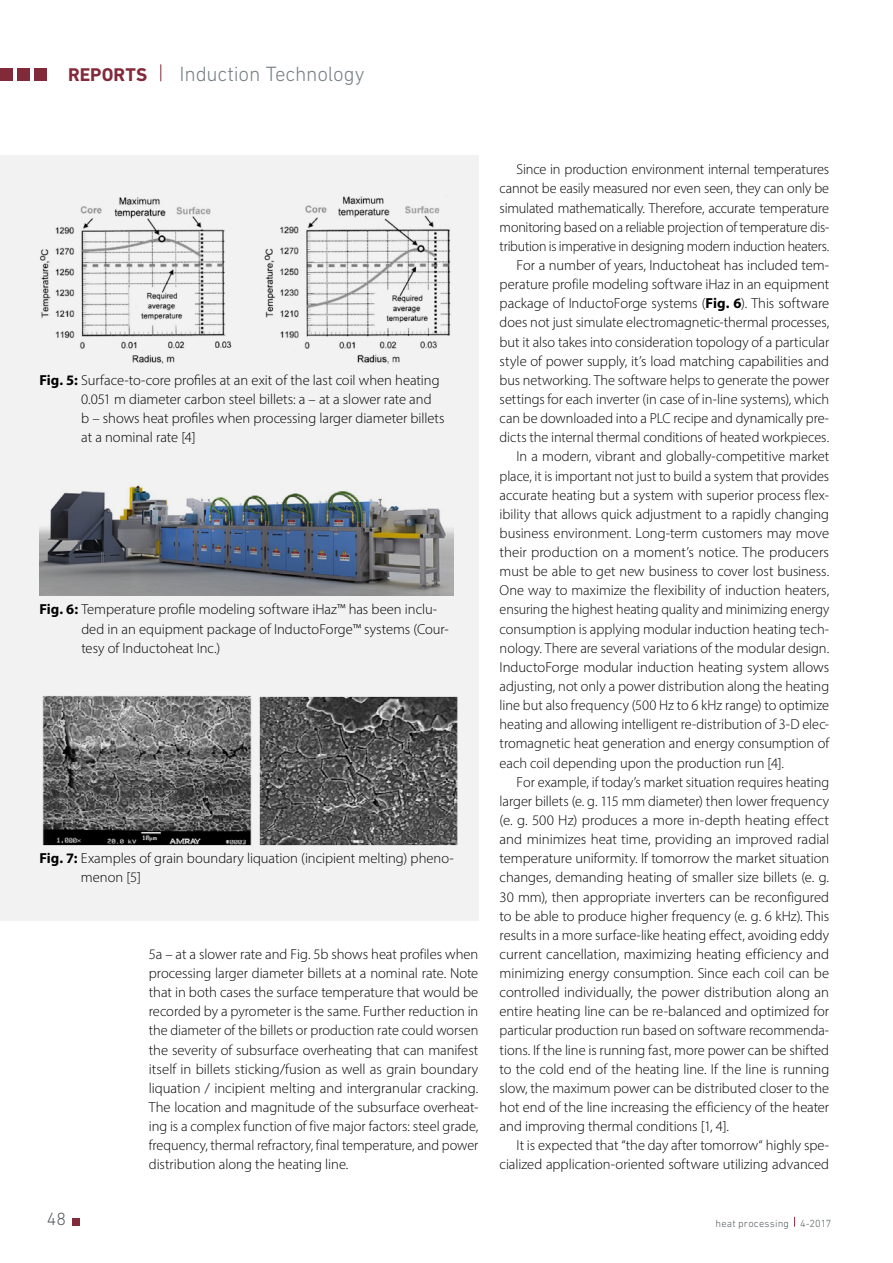
<style>
.page{position:relative;width:893px;height:1263px;background:#fff}
.page>*{position:absolute;margin:0;border:0;box-sizing:border-box;transform-origin:0 0}
.t1{font:300 21px "DIN Next LT Pro";letter-spacing:-.01em;color:#778186}
.t2{font:700 18.75px "DIN Next LT Pro";letter-spacing:.005em;color:#822a3a}
.t3{font:300 18px "DIN Next LT Pro";color:#575e62}
.T_Fliesstext_Einzug{font:300 14.55px/19.2px "Myriad Pro";letter-spacing:-.005em;color:#000;text-align:justify}
.T_Bildunterschrift{font:300 14.55px/19.2px "Myriad Pro";letter-spacing:-.005em;color:#000}
.t4{font:300 10.5px "DIN Next LT Pro";letter-spacing:.02em;color:#575e62}
.s1{font-weight:700}
</style>
<div class="page">
<div style="left:0;top:68px;width:13px;height:13px;background:#822a3a"></div>
<div style="left:17px;top:68px;width:13px;height:13px;background:#822a3a"></div>
<div style="left:34px;top:68px;width:13px;height:13px;background:#822a3a"></div>
<div style="left:72px;top:1218px;width:7px;height:7px;background:#822a3a"></div>
<svg style="left:160px;top:64px;width:1px;height:17px"></svg>
<div style="left:0;top:155px;width:478px;height:766px;background:#f2f2f2"></div>
<img style="left:40px;top:197px;width:192px;height:167px">
<img style="left:264px;top:196px;width:187px;height:168px">
<img style="left:39px;top:485px;width:414px;height:110px">
<img style="left:42px;top:695px;width:416px;height:151px">
<p class="t2" style="left:68px;top:63px;width:81px">REPORTS</p>
<h1 class="t1" style="left:180px;top:61px;width:186px">Induction Technology</h1>
<p class="T_Bildunterschrift" style="left:81px;top:370px;width:365px;text-indent:-42px"><span class="s1">Fig. 5:</span> Surface-to-core profiles at an exit of the last coil when heating 0.051 m diameter carbon steel billets: a – at a slower rate and<br>b – shows heat profiles when processing larger diameter billets at a nominal rate [4]</p>
<p class="T_Bildunterschrift" style="left:81px;top:600px;width:369px;text-indent:-42px"><span class="s1">Fig. 6:</span> Temperature profile modeling software iHaz™ has been inclu&shy;ded in an equipment package of InductoForge™ systems (Cour&shy;tesy of Inductoheat Inc.)</p>
<p class="T_Bildunterschrift" style="left:81px;top:849px;width:374px;text-indent:-42px"><span class="s1">Fig. 7:</span> Examples of grain boundary liquation (incipient melting) pheno&shy;menon [5]</p>
<p class="T_Fliesstext_Einzug" style="left:149px;top:944px;width:331px">5a – at a slower rate and Fig. 5b shows heat profiles when processing larger diameter billets at a nominal rate. Note that in both cases the surface temperature that would be recorded by a pyrometer is the same. Further reduction in the diameter of the billets or production rate could worsen the severity of subsurface overheating that can manifest itself in billets sticking/fusion as well as grain boundary liquation / incipient melting and intergranular cracking.<br>The location and magnitude of the subsurface overheat&shy;ing is a complex function of five major factors: steel grade, frequency, thermal refractory, final temperature, and power distribution along the heating line.</p>
<p class="T_Fliesstext_Einzug" style="left:500px;top:160px;width:331px;text-indent:17px">Since in production environment internal temperatures cannot be easily measured nor even seen, they can only be simulated mathematically. Therefore, accurate temperature monitoring based on a reliable projection of temperature dis&shy;tribution is imperative in designing modern induction heaters.</p>
<p class="T_Fliesstext_Einzug" style="left:500px;top:255px;width:331px;text-indent:17px">For a number of years, Inductoheat has included tem&shy;perature profile modeling software iHaz in an equipment package of InductoForge systems (<span class="s1">Fig. 6</span>). This software does not just simulate electromagnetic-thermal processes, but it also takes into consideration topology of a particular style of power supply, it’s load matching capabilities and bus networking. The software helps to generate the power settings for each inverter (in case of in-line systems), which can be downloaded into a PLC recipe and dynamically pre&shy;dicts the internal thermal conditions of heated workpieces.</p>
<p class="T_Fliesstext_Einzug" style="left:500px;top:447px;width:331px;text-indent:17px">In a modern, vibrant and globally-competitive market place, it is important not just to build a system that provides accurate heating but a system with superior process flex&shy;ibility that allows quick adjustment to a rapidly changing business environment. Long-term customers may move their production on a moment’s notice. The producers must be able to get new business to cover lost business.<br>One way to maximize the flexibility of induction heaters, ensuring the highest heating quality and minimizing energy consumption is applying modular induction heating tech&shy;nology. There are several variations of the modular design.<br>InductoForge modular induction heating system allows adjusting, not only a power distribution along the heating line but also frequency (500 Hz to 6 kHz range) to optimize heating and allowing intelligent re-distribution of 3-D elec&shy;tromagnetic heat generation and energy consumption of each coil depending upon the production run [4].</p>
<p class="T_Fliesstext_Einzug" style="left:500px;top:772px;width:331px;text-indent:17px">For example, if today’s market situation requires heating larger billets (e. g. 115 mm diameter) then lower frequency (e. g. 500 Hz) produces a more in-depth heating effect and minimizes heat time, providing an improved radial temperature uniformity. If tomorrow the market situation changes, demanding heating of smaller size billets (e. g.<br>30 mm), then appropriate inverters can be reconfigured to be able to produce higher frequency (e. g. 6 kHz). This results in a more surface-like heating effect, avoiding eddy current cancellation, maximizing heating efficiency and minimizing energy consumption. Since each coil can be controlled individually, the power distribution along an entire heating line can be re-balanced and optimized for particular production run based on software recommenda&shy;tions. If the line is running fast, more power can be shifted to the cold end of the heating line. If the line is running slow, the maximum power can be distributed closer to the hot end of the line increasing the efficiency of the heater and improving thermal conditions [1, 4].</p>
<p class="T_Fliesstext_Einzug" style="left:500px;top:1136px;width:331px;text-align:right">It is expected that “the day after tomorrow“ highly spe&shy;cialized application-oriented software utilizing advanced</p>
<p class="t3" style="left:47px;top:1209px;width:21px">48</p>
<p class="t4" style="left:715px;top:1217px;width:117px">heat processing 4-2017</p>
</div>
